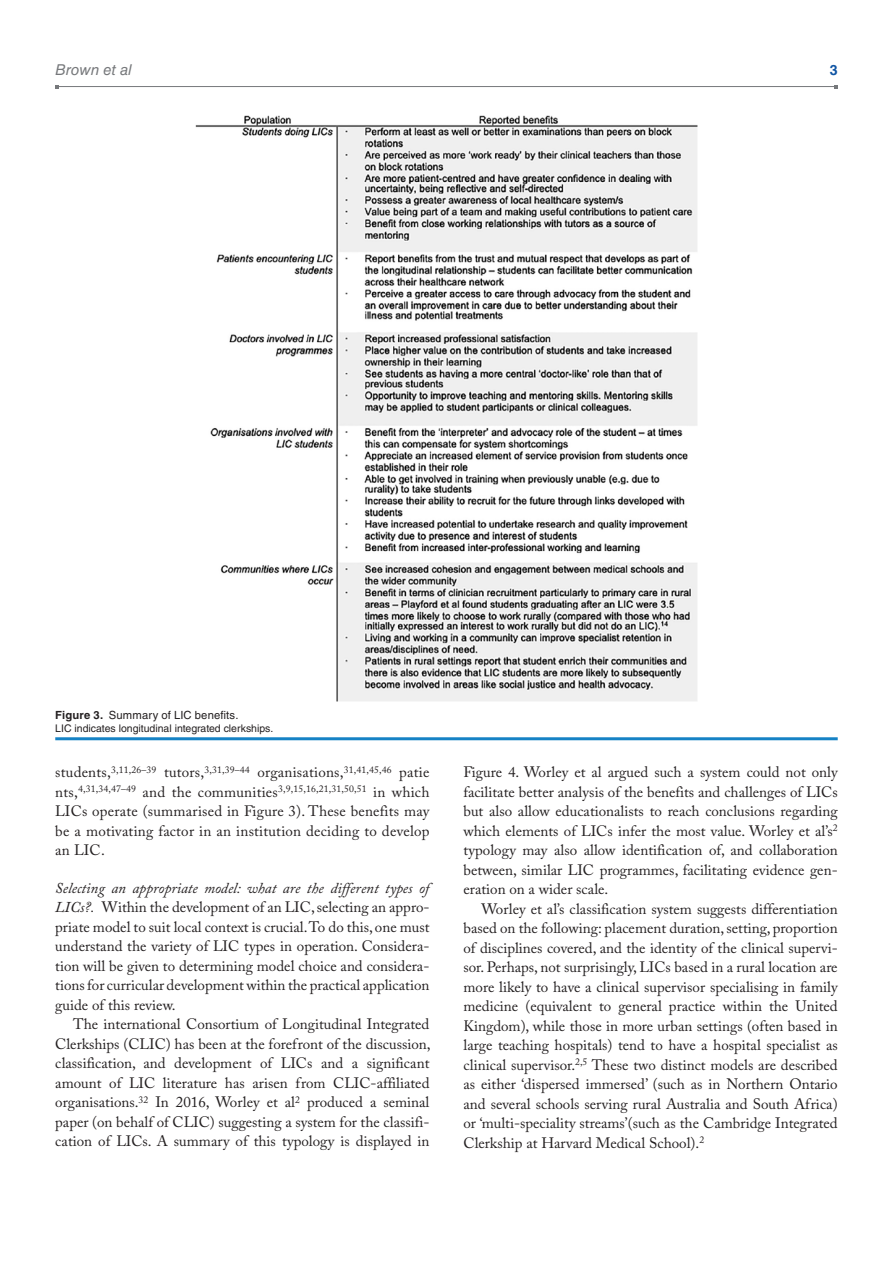
<style>
.page{position:relative;width:893px;height:1263px;background:#fff}
.page>*{position:absolute;margin:0;border:0;box-sizing:border-box;transform-origin:0 0}
.t1{font:15px/19.5px "Adobe Caslon Pro";color:#231f20;text-align:justify}
.t2{font:italic 15px "Helvetica LT Std";color:#76787b}
.t3{font:700 14.25px "Helvetica LT Std";color:#1055a4}
.t4{font:11.25px "Helvetica LT Std";letter-spacing:.015em;color:#231f20}
.t5{font:10.5px "Helvetica LT Std";color:#231f20}
.t6{font:9.75px "Adobe Caslon Pro";letter-spacing:.015em;color:#231f20}
.s1{font-weight:700}
.s2{font-size:15px}
.s3{font-style:italic}
</style>
<div class="page">
<hr style="left:57px;top:86px;width:779px;height:1px;background:#76787b">
<hr style="left:55px;top:737px;width:783px;height:3px;background:#1582c5">
<img style="left:195px;top:115px;width:503px;height:587px">
<p class="t2" style="left:55px;top:61px;width:78px">Brown et al</p>
<p class="t3" style="left:830px;top:61px;width:9px">3</p>
<p class="t4" style="left:55px;top:709px;width:185px"><span class="s1">Figure 3.</span> Summary of LIC benefits.</p>
<p class="t5" style="left:55px;top:722px;width:220px">LIC indicates longitudinal integrated clerkships.</p>
<p class="t1" style="left:55px;top:762px;width:376px">students,<sup>3,11,26–39</sup> tutors,<sup>3,31,39–44</sup> organisations,<sup>31,41,45,46</sup> patie</p>
<p class="t6" style="left:55px;top:783px;width:376px"><span class="s2">nts,</span>4,31,34,47–49 <span class="s2">and the communities</span>3,9,15,16,21,31,50,51 <span class="s2">in which</span></p>
<p class="t1" style="left:55px;top:801px;width:376px">LICs operate (summarised in Figure 3). These benefits may be a motivating factor in an institution deciding to develop an LIC.</p>
<p class="t1" style="left:55px;top:878px;width:376px"><span class="s3">Selecting an appropriate model: what are the different types of LICs?.</span> Within the development of an LIC, selecting an appro&shy;priate model to suit local context is crucial. To do this, one must understand the variety of LIC types in operation. Considera&shy;tion will be given to determining model choice and considera&shy;tions for curricular development within the practical application guide of this review.</p>
<p class="t1" style="left:55px;top:1014px;width:377px;text-indent:18px">The international Consortium of Longitudinal Integrated Clerkships (CLIC) has been at the forefront of the discussion, classification, and development of LICs and a significant amount of LIC literature has arisen from CLIC-affiliated organisations.<sup>32</sup> In 2016, Worley et al<sup>2</sup> produced a seminal paper (on behalf of CLIC) suggesting a system for the classifi&shy;cation of LICs. A summary of this typology is displayed in</p>
<p class="t1" style="left:463px;top:762px;width:376px">Figure 4. Worley et al argued such a system could not only facilitate better analysis of the benefits and challenges of LICs but also allow educationalists to reach conclusions regarding which elements of LICs infer the most value. Worley et al’s<sup>2 </sup>typology may also allow identification of, and collaboration between, similar LIC programmes, facilitating evidence gen&shy;eration on a wider scale.</p>
<p class="t1" style="left:463px;top:899px;width:376px;text-indent:18px">Worley et al’s classification system suggests differentiation based on the following: placement duration, setting, proportion of disciplines covered, and the identity of the clinical supervi&shy;sor. Perhaps, not surprisingly, LICs based in a rural location are more likely to have a clinical supervisor specialising in family medicine (equivalent to general practice within the United Kingdom), while those in more urban settings (often based in large teaching hospitals) tend to have a hospital specialist as clinical supervisor.<sup>2,5</sup> These two distinct models are described as either ‘dispersed immersed’ (such as in Northern Ontario and several schools serving rural Australia and South Africa) or ‘multi-speciality streams’(such as the Cambridge Integrated Clerkship at Harvard Medical School).<sup>2</sup></p>
</div>
